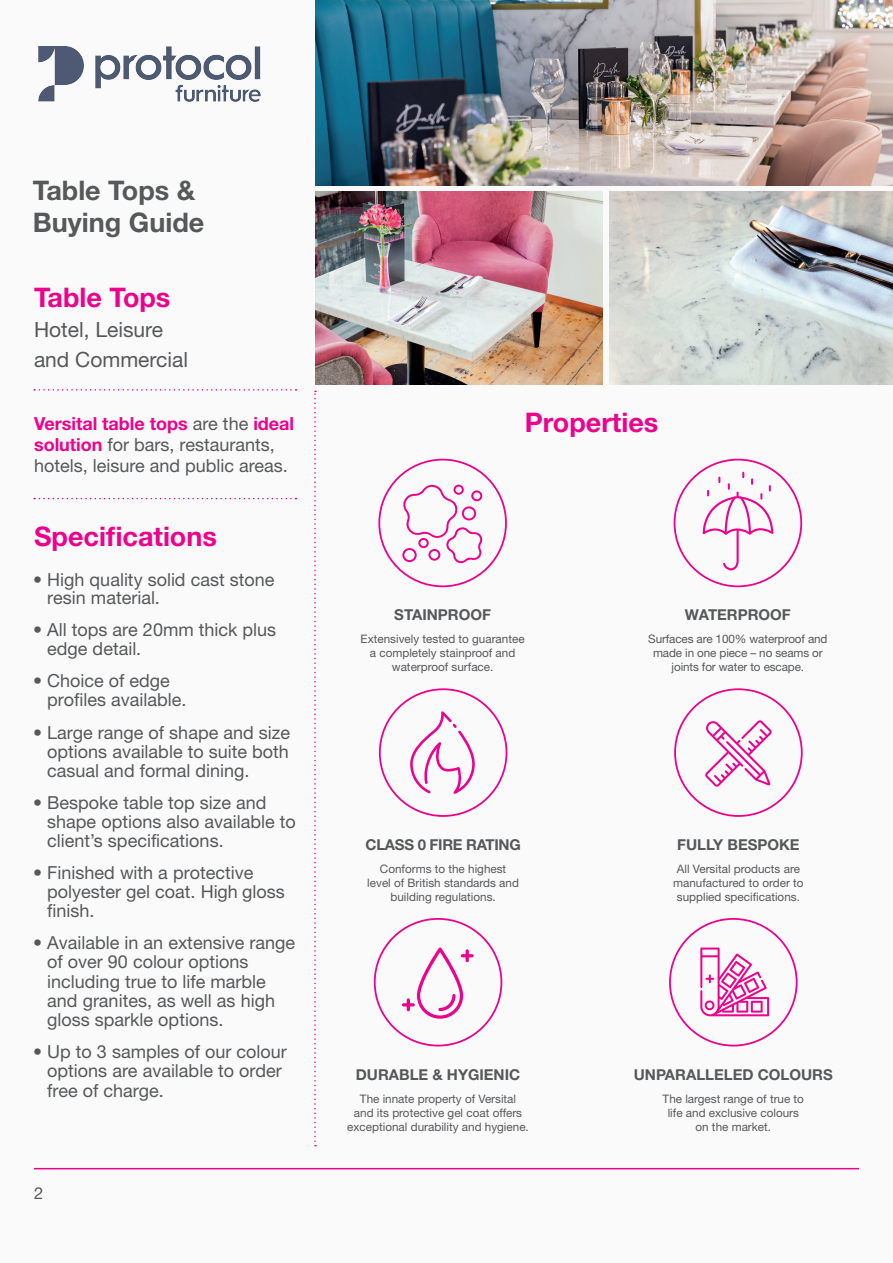
<style>
.page{position:relative;width:893px;height:1263px;background:#fafafb}
.page>*{position:absolute;margin:0;border:0;box-sizing:border-box;transform-origin:0 0}
.t1{font:700 27px "Helvetica Neue";color:#ed028c}
.t2{font:700 27px/32.4px "Helvetica Neue";color:#57585a}
.t3{font:21px/30.2px "Helvetica Neue";color:#57585a}
.t4{font:18px/18.9px "Helvetica Neue";color:#57585a}
.t5{font:16.5px "Helvetica Neue";color:#57585a}
.t6{font:700 15px "Helvetica Neue";color:#57585a}
.t7{font:700 15px "Helvetica Neue";letter-spacing:-.02em;color:#57585a}
.t8{font:11.7px/14.1px "Helvetica Neue";color:#57585a;text-align:center}
.s1{font-weight:700;color:#ed028c}
</style>
<div class="page">
<img style="left:315px;top:0;width:578px;height:185px">
<img style="left:315px;top:192px;width:288px;height:192px">
<img style="left:609px;top:192px;width:284px;height:192px">
<hr style="left:34px;top:1168px;width:825px;height:1px;background:#ed028c">
<svg style="left:34px;top:389px;width:263px;height:2px"></svg>
<svg style="left:34px;top:498px;width:263px;height:1px"></svg>
<svg style="left:402px;top:947px;width:72px;height:72px"></svg>
<svg style="left:700px;top:947px;width:69px;height:69px"></svg>
<svg style="left:402px;top:484px;width:81px;height:79px"></svg>
<svg style="left:702px;top:473px;width:72px;height:98px"></svg>
<svg style="left:314px;top:391px;width:2px;height:755px"></svg>
<svg style="left:705px;top:720px;width:67px;height:67px"></svg>
<svg style="left:410px;top:711px;width:65px;height:83px"></svg>
<img style="left:38px;top:46px;width:223px;height:56px">
<h1 class="t2" style="left:33px;top:173px;width:173px">Table Tops &amp;<br>Buying Guide</h1>
<h1 class="t1" style="left:34px;top:281px;width:138px">Table Tops</h1>
<p class="t3" style="left:34px;top:314px;width:156px">Hotel, Leisure and Commercial</p>
<p class="t4" style="left:34px;top:413px;width:262px;line-height:21px"><span class="s1">Versital table tops</span> are the <span class="s1">ideal solution</span> for bars, restaurants, hotels, leisure and public areas.</p>
<h1 class="t1" style="left:34px;top:520px;width:184px">Specifications</h1>
<p class="t4" style="left:47px;top:570px;width:229px;line-height:18.3px;text-indent:-14px">• High quality solid cast stone resin material.</p>
<p class="t4" style="left:47px;top:620px;width:230px;line-height:18.3px;text-indent:-14px">• All tops are 20mm thick plus edge detail.</p>
<p class="t4" style="left:47px;top:670px;width:141px;line-height:19.5px;text-indent:-14px">• Choice of edge profiles available.</p>
<p class="t4" style="left:47px;top:723px;width:244px;text-align:justify;text-indent:-14px">• Large range of shape and size options available to suite both casual and formal dining.</p>
<p class="t4" style="left:47px;top:793px;width:250px;text-indent:-14px">• Bespoke table top size and shape options also available to client’s specifications.</p>
<p class="t4" style="left:47px;top:863px;width:239px;text-indent:-14px">• Finished with a protective polyester gel coat. High gloss finish.</p>
<p class="t4" style="left:47px;top:933px;width:249px;text-indent:-14px">• Available in an extensive range of over 90 colour options including true to life marble and granites, as well as high gloss sparkle options.</p>
<p class="t4" style="left:47px;top:1042px;width:241px;text-indent:-14px">• Up to 3 samples of our colour options are available to order free of charge.</p>
<p class="t5" style="left:34px;top:1183px;width:11px">2</p>
<h1 class="t1" style="left:525px;top:406px;width:135px">Properties</h1>
<p class="t6" style="left:394px;top:606px;width:98px">STAINPROOF</p>
<p class="t8" style="left:361px;top:632px;width:166px">Extensively tested to guarantee a completely stainproof and waterproof surface.</p>
<p class="t7" style="left:366px;top:835px;width:157px">CLASS 0 FIRE RATING</p>
<p class="t8" style="left:367px;top:861px;width:153px">Conforms to the highest level of British standards and building regulations.</p>
<p class="t6" style="left:356px;top:1065px;width:166px">DURABLE &amp; HYGIENIC</p>
<p class="t8" style="left:347px;top:1091px;width:183px">The innate property of Versital<br>and its protective gel coat offers exceptional durability and hygiene.</p>
<p class="t6" style="left:685px;top:606px;width:107px">WATERPROOF</p>
<p class="t8" style="left:648px;top:632px;width:181px">Surfaces are 100% waterproof and made in one piece – no seams or joints for water to escape.</p>
<p class="t6" style="left:677px;top:835px;width:124px">FULLY BESPOKE</p>
<p class="t8" style="left:673px;top:861px;width:132px">All Versital products are manufactured to order to supplied specifications.</p>
<p class="t6" style="left:634px;top:1065px;width:200px">UNPARALLELED COLOURS</p>
<p class="t8" style="left:663px;top:1091px;width:143px">The largest range of true to life and exclusive colours on the market.</p>
</div>
